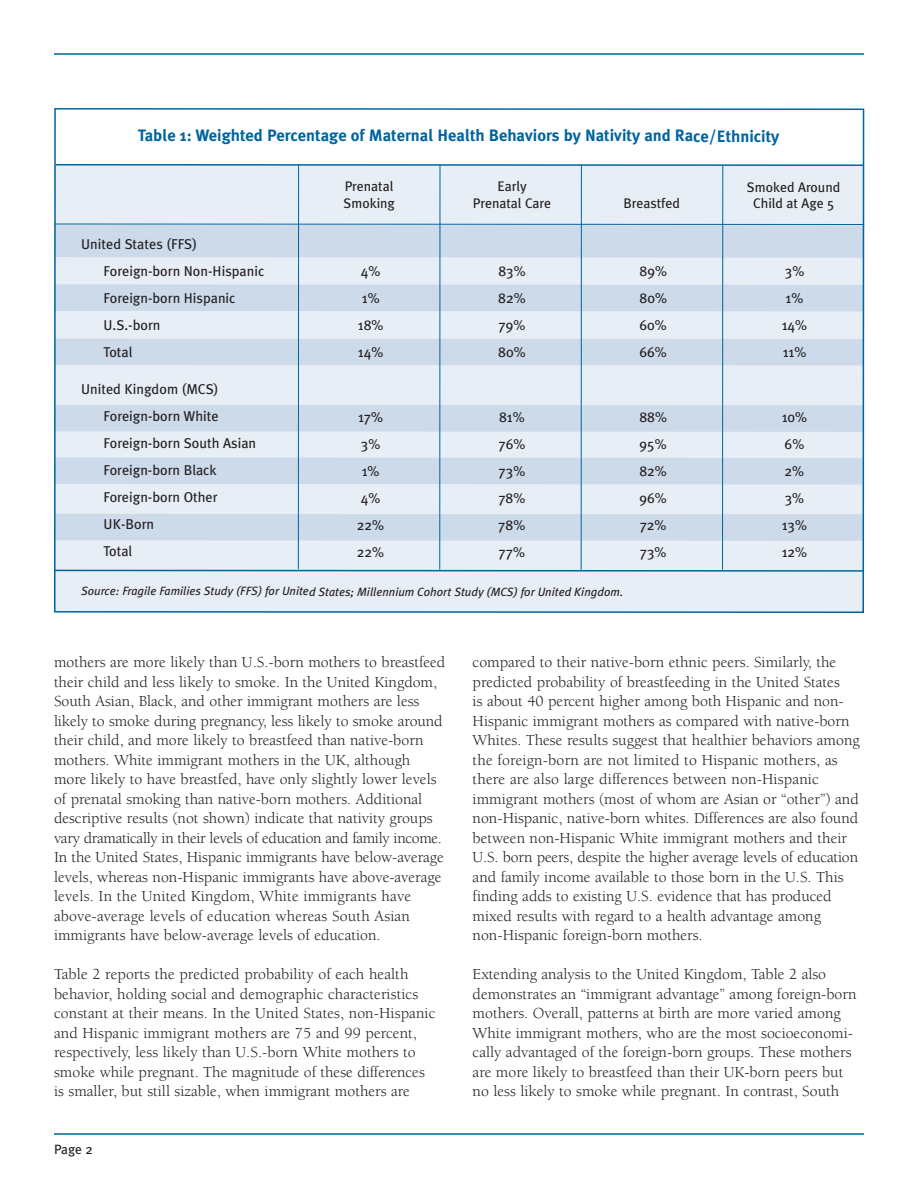
<style>
.page{position:relative;width:918px;height:1188px;background:#fff}
.page>*{position:absolute;margin:0;border:0;box-sizing:border-box;transform-origin:0 0}
.t1{font:700 16.5px "Meta Plus";color:#00649e}
.t2{font:15.75px/19.5px "Berkeley";color:#231f20}
.t3{font:14.25px/27px "Meta Plus";color:#231f20}
.t4{font:13.95px "Meta Plus";color:#231f20}
.t5{font:13.5px "Meta Plus";color:#231f20}
.t6{font:italic 12px "Meta Plus";color:#231f20}
</style>
<div class="page">
<hr style="left:54px;top:53px;width:810px;height:2px;background:#00649e">
<svg style="left:54px;top:108px;width:811px;height:505px;background:#dce6f0"></svg>
<hr style="left:54px;top:1133px;width:810px;height:2px;background:#00649e">
<p class="t1" style="left:138px;top:126px;width:643px">Table 1: Weighted Percentage of Maternal Health Behaviors by Nativity and Race/Ethnicity</p>
<p class="t4" style="left:345px;top:178px;width:50px">Prenatal</p>
<p class="t4" style="left:498px;top:178px;width:31px">Early</p>
<p class="t4" style="left:747px;top:179px;width:95px">Smoked Around</p>
<p class="t4" style="left:344px;top:195px;width:53px">Smoking</p>
<p class="t4" style="left:473px;top:195px;width:80px">Prenatal Care</p>
<p class="t4" style="left:623px;top:195px;width:58px">Breastfed</p>
<p class="t4" style="left:753px;top:195px;width:83px">Child at Age 5</p>
<p class="t3" style="left:104px;top:230px;width:162px;text-indent:-22px">United States (FFS)<br>Foreign-born Non-Hispanic</p>
<p class="t3" style="left:361px;top:257px;width:21px">4%</p>
<p class="t3" style="left:498px;top:257px;width:29px">83%</p>
<p class="t3" style="left:640px;top:257px;width:29px">89%</p>
<p class="t3" style="left:785px;top:258px;width:21px">3%</p>
<p class="t3" style="left:104px;top:284px;width:133px">Foreign-born Hispanic</p>
<p class="t3" style="left:362px;top:284px;width:19px">1%</p>
<p class="t3" style="left:498px;top:284px;width:29px">82%</p>
<p class="t3" style="left:640px;top:284px;width:29px">80%</p>
<p class="t3" style="left:786px;top:285px;width:19px">1%</p>
<p class="t3" style="left:104px;top:311px;width:59px">U.S.-born</p>
<p class="t3" style="left:358px;top:311px;width:27px">18%</p>
<p class="t3" style="left:499px;top:311px;width:28px">79%</p>
<p class="t3" style="left:640px;top:311px;width:29px">60%</p>
<p class="t3" style="left:782px;top:312px;width:27px">14%</p>
<p class="t3" style="left:104px;top:338px;width:30px">Total</p>
<p class="t3" style="left:358px;top:338px;width:27px">14%</p>
<p class="t3" style="left:498px;top:338px;width:29px">80%</p>
<p class="t3" style="left:640px;top:338px;width:29px">66%</p>
<p class="t3" style="left:783px;top:339px;width:25px">11%</p>
<p class="t3" style="left:81px;top:376px;width:139px;text-align:right">United Kingdom (MCS)<br>Foreign-born White</p>
<p class="t3" style="left:358px;top:403px;width:26px">17%</p>
<p class="t3" style="left:499px;top:403px;width:27px">81%</p>
<p class="t3" style="left:639px;top:403px;width:29px">88%</p>
<p class="t3" style="left:782px;top:403px;width:27px">10%</p>
<p class="t3" style="left:103px;top:430px;width:154px">Foreign-born South Asian</p>
<p class="t3" style="left:361px;top:430px;width:21px">3%</p>
<p class="t3" style="left:498px;top:430px;width:28px">76%</p>
<p class="t3" style="left:640px;top:430px;width:29px">95%</p>
<p class="t3" style="left:785px;top:430px;width:21px">6%</p>
<p class="t3" style="left:103px;top:457px;width:115px">Foreign-born Black</p>
<p class="t3" style="left:362px;top:457px;width:19px">1%</p>
<p class="t3" style="left:498px;top:457px;width:28px">73%</p>
<p class="t3" style="left:639px;top:457px;width:29px">82%</p>
<p class="t3" style="left:785px;top:457px;width:21px">2%</p>
<p class="t3" style="left:103px;top:484px;width:116px">Foreign-born Other</p>
<p class="t3" style="left:361px;top:484px;width:21px">4%</p>
<p class="t3" style="left:498px;top:484px;width:29px">78%</p>
<p class="t3" style="left:639px;top:484px;width:29px">96%</p>
<p class="t3" style="left:785px;top:484px;width:21px">3%</p>
<p class="t3" style="left:103px;top:511px;width:52px">UK-Born</p>
<p class="t3" style="left:357px;top:511px;width:29px">22%</p>
<p class="t3" style="left:498px;top:511px;width:29px">78%</p>
<p class="t3" style="left:640px;top:511px;width:28px">72%</p>
<p class="t3" style="left:782px;top:511px;width:27px">13%</p>
<p class="t3" style="left:103px;top:538px;width:30px">Total</p>
<p class="t3" style="left:357px;top:538px;width:29px">22%</p>
<p class="t3" style="left:499px;top:538px;width:28px">77%</p>
<p class="t3" style="left:640px;top:538px;width:28px">73%</p>
<p class="t3" style="left:782px;top:538px;width:27px">12%</p>
<p class="t6" style="left:81px;top:584px;width:544px">Source: Fragile Families Study (FFS) for United States; Millennium Cohort Study (MCS) for United Kingdom.</p>
<p class="t2" style="left:54px;top:654px;width:393px">mothers are more likely than U.S.-born mothers to breastfeed their child and less likely to smoke. In the United Kingdom, South Asian, Black, and other immigrant mothers are less likely to smoke during pregnancy, less likely to smoke around their child, and more likely to breastfeed than native-born mothers. White immigrant mothers in the UK, although more likely to have breastfed, have only slightly lower levels of prenatal smoking than native-born mothers. Additional descriptive results (not shown) indicate that nativity groups vary dramatically in their levels of education and family income.<br>In the United States, Hispanic immigrants have below-average levels, whereas non-Hispanic immigrants have above-average levels. In the United Kingdom, White immigrants have above-average levels of education whereas South Asian immigrants have below-average levels of education.</p>
<p class="t2" style="left:54px;top:966px;width:383px">Table 2 reports the predicted probability of each health behavior, holding social and demographic characteristics constant at their means. In the United States, non-Hispanic and Hispanic immigrant mothers are 75 and 99 percent, respectively, less likely than U.S.-born White mothers to smoke while pregnant. The magnitude of these differences is smaller, but still sizable, when immigrant mothers are</p>
<p class="t5" style="left:54px;top:1141px;width:40px">Page 2</p>
<p class="t2" style="left:473px;top:654px;width:389px">compared to their native-born ethnic peers. Similarly, the predicted probability of breastfeeding in the United States<br>is about 40 percent higher among both Hispanic and non-Hispanic immigrant mothers as compared with native-born Whites. These results suggest that healthier behaviors among the foreign-born are not limited to Hispanic mothers, as there are also large differences between non-Hispanic immigrant mothers (most of whom are Asian or “other”) and non-Hispanic, native-born whites. Differences are also found between non-Hispanic White immigrant mothers and their U.S. born peers, despite the higher average levels of education and family income available to those born in the U.S. This finding adds to existing U.S. evidence that has produced mixed results with regard to a health advantage among non-Hispanic foreign-born mothers.</p>
<p class="t2" style="left:473px;top:966px;width:385px">Extending analysis to the United Kingdom, Table 2 also demonstrates an “immigrant advantage” among foreign-born mothers. Overall, patterns at birth are more varied among White immigrant mothers, who are the most socioeconomi&shy;cally advantaged of the foreign-born groups. These mothers are more likely to breastfeed than their UK-born peers but no less likely to smoke while pregnant. In contrast, South</p>
</div>
